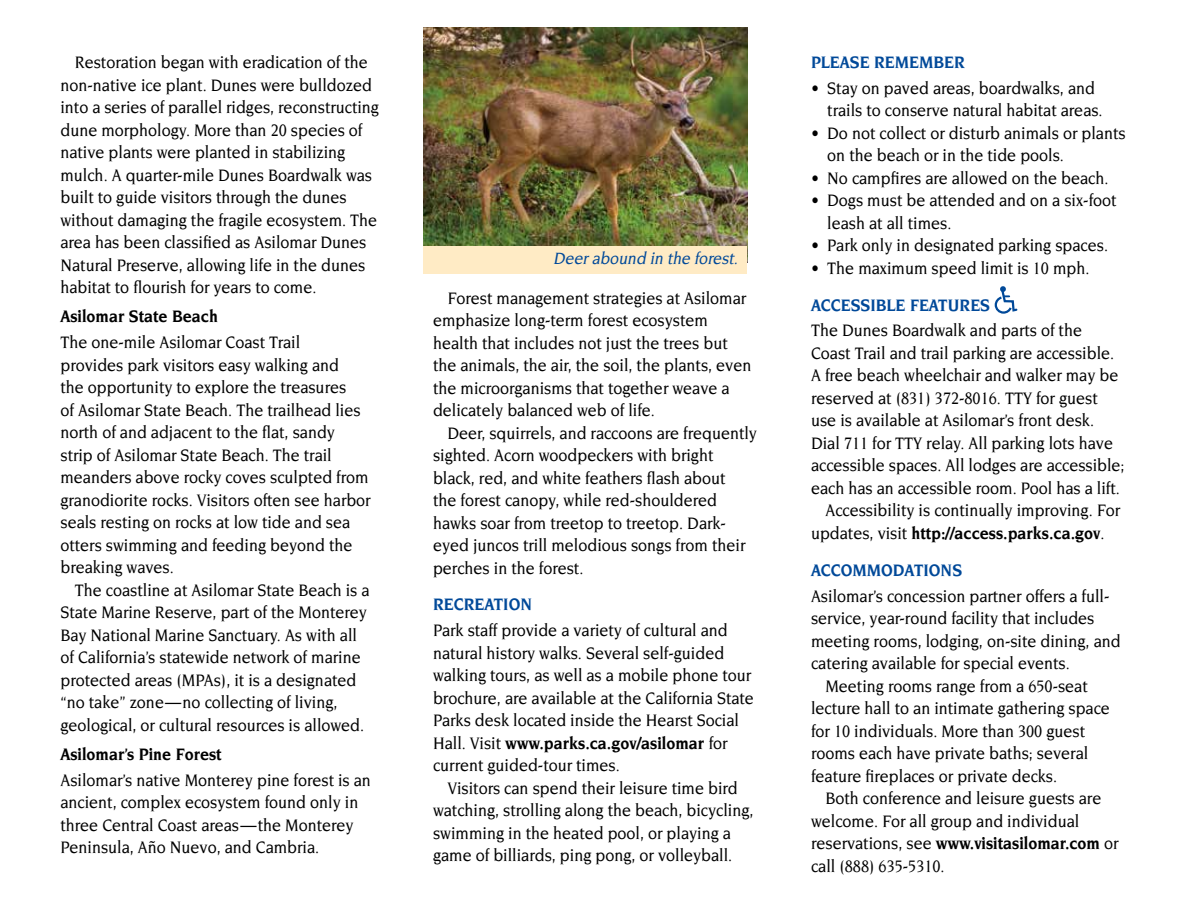
<style>
.page{position:relative;width:1188px;height:918px;background:#fff}
.page>*{position:absolute;margin:0;border:0;box-sizing:border-box;transform-origin:0 0}
.t1{font:500 18px/22.5px "Novarese";color:#000;scale:.9 1}
.t2{font:700 18px "Novarese";color:#004999;scale:.9 1}
.t3{font:700 18px "Novarese";color:#000;scale:.9 1}
.t4{font:italic 500 17.7px "Novarese";color:#004999;scale:.9 1}
.s1{font-weight:700}
.s2{font-style:italic}
</style>
<div class="page">
<svg style="left:994px;top:286px;width:24px;height:28px"></svg>
<img style="left:423px;top:27px;width:324px;height:219px">
<div style="left:423px;top:246px;width:324px;height:28px;background:#ffebc5"></div>
<p class="t1" style="left:60px;top:51px;width:355px;text-indent:14px">Restoration began with eradication of the non-native ice plant. Dunes were bulldozed into a series of parallel ridges, reconstructing dune morphology. More than 20 species of native plants were planted in stabilizing mulch. A quarter-mile Dunes Boardwalk was built to guide visitors through the dunes without damaging the fragile ecosystem. The area has been classified as Asilomar Dunes Natural Preserve, allowing life in the dunes habitat to flourish for years to come.</p>
<h3 class="t3" style="left:60px;top:306px;width:177px">Asilomar State Beach</h3>
<p class="t1" style="left:60px;top:331px;width:346px">The one-mile Asilomar Coast Trail<br>provides park visitors easy walking and<br>the opportunity to explore the treasures<br>of Asilomar State Beach. The trailhead lies north of and adjacent to the flat, sandy strip of Asilomar State Beach. The trail meanders above rocky coves sculpted from granodiorite rocks. Visitors often see harbor seals resting on rocks at low tide and sea otters swimming and feeding beyond the breaking waves.</p>
<p class="t1" style="left:60px;top:578px;width:345px;text-indent:14px">The coastline at Asilomar State Beach is a State Marine Reserve, part of the Monterey Bay National Marine Sanctuary. As with all of California’s statewide network of marine protected areas (MPAs), it is a designated “no take” zone — no collecting of living, geological, or cultural resources is allowed.</p>
<h3 class="t3" style="left:60px;top:744px;width:181px">Asilomar’s Pine Forest</h3>
<p class="t1" style="left:60px;top:768px;width:347px">Asilomar’s native Monterey pine forest is an ancient, complex ecosystem found only in three Central Coast areas — the Monterey Peninsula, Año Nuevo, and Cambria.</p>
<p class="t4" style="left:553px;top:249px;width:210px">Deerabound in the forest.</p>
<p class="t1" style="left:433px;top:286px;width:355px;text-indent:14px">Forest management strategies at Asilomar emphasize long-term forest ecosystem health that includes not just the trees but the animals, the air, the soil, the plants, even the microorganisms that together weave a delicately balanced web of life.</p>
<p class="t1" style="left:433px;top:421px;width:362px;text-indent:14px">Deer, squirrels, and raccoons are frequently sighted. Acorn woodpeckers with bright black, red, and white feathers flash about<br>the forest canopy, while red-shouldered hawks soar from treetop to treetop. Dark&shy;eyed juncos trill melodious songs from their perches in the forest.</p>
<h3 class="t2" style="left:433px;top:594px;width:111px">RECREATION</h3>
<p class="t1" style="left:433px;top:619px;width:358px">Park staff provide a variety of cultural and natural history walks. Several self-guided walking tours, as well as a mobile phone tour brochure, are available at the California State Parks desk located inside the Hearst Social Hall. Visit <span class="s1">www.parks.ca.gov/asilomar</span> for current guided-tour times.</p>
<p class="t1" style="left:433px;top:776px;width:358px;text-indent:14px">Visitors can spend their leisure time bird watching, strolling along the beach, bicycling, swimming in the heated pool, or playing a game of billiards, ping pong, or volleyball.</p>
<h3 class="t2" style="left:811px;top:52px;width:173px">PLEASE REMEMBER</h3>
<p class="t1" style="left:827px;top:77px;width:308px;text-indent:-16px">• Stay on paved areas, boardwalks, and trails to conserve natural habitat areas.</p>
<p class="t1" style="left:827px;top:122px;width:333px;text-indent:-16px">• Do not collect or disturb animals or plants on the beach or in the tide pools.</p>
<p class="t1" style="left:811px;top:167px;width:332px">• No campfires are allowed on the beach.</p>
<p class="t1" style="left:827px;top:189px;width:323px;text-indent:-16px">• Dogs must be attended and on a six-foot leash at all times.</p>
<p class="t1" style="left:811px;top:234px;width:332px">• Park only in designated parking spaces.</p>
<p class="t1" style="left:811px;top:257px;width:311px">• The maximum speed limit is 10 mph.</p>
<h3 class="t2" style="left:811px;top:295px;width:201px">ACCESSIBLE FEATURES</h3>
<p class="t1" style="left:811px;top:319px;width:350px">The Dunes Boardwalk and parts of the Coast Trail and trail parking are accessible.<br>A free beach wheelchair and walker may be reserved at (831) 372-8016. TTY for guest use is available at Asilomar’s front desk.<br>Dial 711 for TTY relay. All parking lots have accessible spaces. All lodges are accessible; each has an accessible room. Pool has a lift.</p>
<p class="t1" style="left:811px;top:499px;width:345px;text-indent:14px">Accessibility is continually improving. For updates, visit <span class="s1">http://access.parks.ca.gov</span><span class="s2">.</span></p>
<h3 class="t2" style="left:811px;top:560px;width:169px">ACCOMMODATIONS</h3>
<p class="t1" style="left:811px;top:584px;width:333px">Asilomar’s concession partner offers a full-</p>
<p class="t1" style="left:811px;top:607px;width:316px">service, year-round facility that includes</p>
<p class="t1" style="left:811px;top:629px;width:346px">meeting rooms, lodging, on-site dining, and</p>
<p class="t1" style="left:811px;top:652px;width:289px">catering available for special events.</p>
<p class="t1" style="left:825px;top:674px;width:293px">Meeting rooms range from a 650-seat</p>
<p class="t1" style="left:811px;top:697px;width:334px">lecture hall to an intimate gathering space</p>
<p class="t1" style="left:811px;top:719px;width:306px">for 10 individuals. More than 300 guest</p>
<p class="t1" style="left:811px;top:742px;width:309px">rooms each have private baths; several</p>
<p class="t1" style="left:811px;top:764px;width:275px">feature fireplaces or private decks.</p>
<p class="t1" style="left:811px;top:787px;width:343px;text-indent:14px">Both conference and leisure guests are welcome. For all group and individual reservations, see <span class="s1">www.visitasilomar.com</span> or call (888) 635-5310.</p>
</div>
